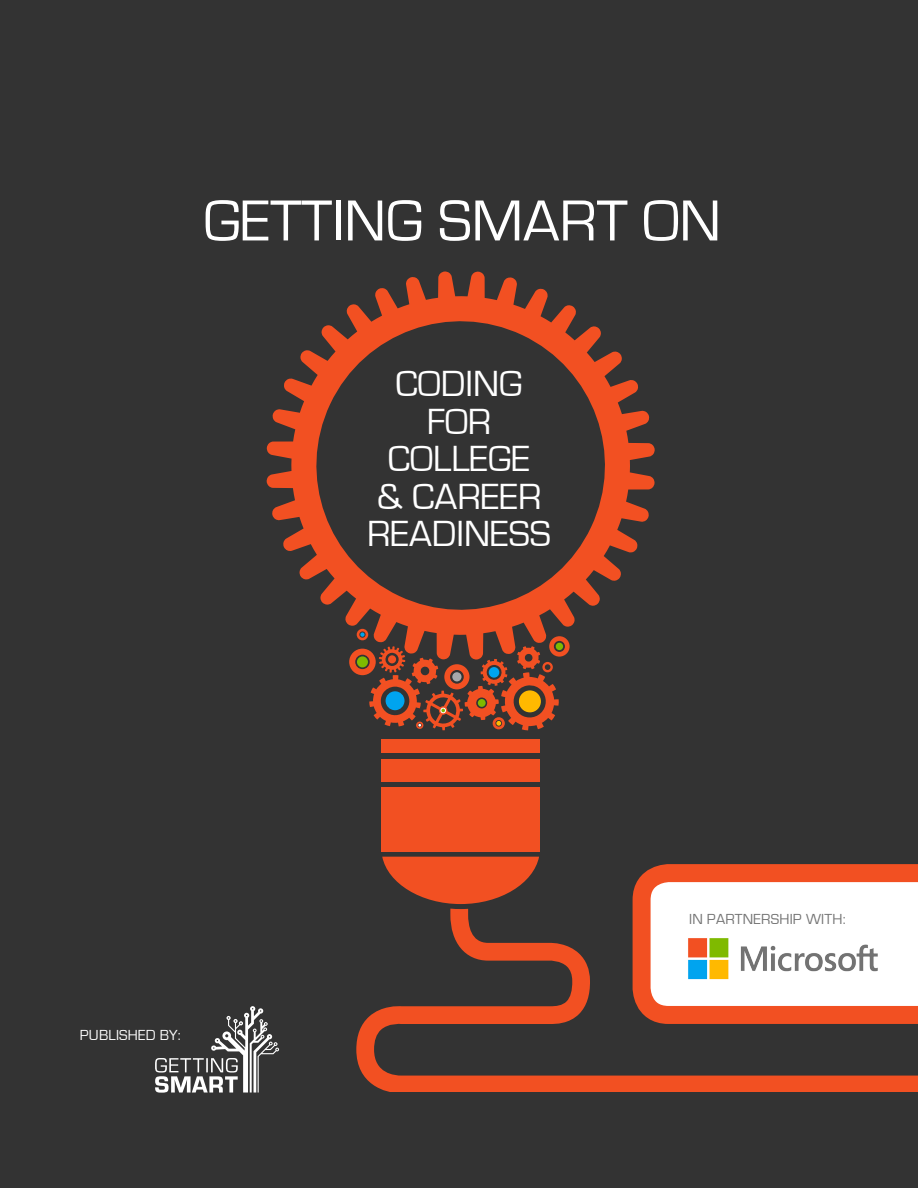
<style>
.page{position:relative;width:918px;height:1188px;background:#333}
.page>*{position:absolute;margin:0;border:0;box-sizing:border-box;transform-origin:0 0}
.t1{font:60px "Eurostile";color:#fff}
.t2{font:37.5px/37.5px "Eurostile";color:#fff;text-align:center}
.t3{font:15px "Eurostile";letter-spacing:.015em;color:#737373}
.t4{font:15px "Eurostile";letter-spacing:.015em;color:#fff}
</style>
<div class="page">
<svg style="left:356px;top:909px;width:562px;height:183px"></svg>
<svg style="left:267px;top:271px;width:388px;height:358px"></svg>
<div style="left:381px;top:740px;width:159px;height:13px;background:#f25022"></div>
<div style="left:381px;top:759px;width:159px;height:22px;background:#f25022"></div>
<div style="left:381px;top:787px;width:159px;height:64px;background:#f25022"></div>
<svg style="left:382px;top:857px;width:157px;height:47px"></svg>
<svg style="left:349px;top:629px;width:221px;height:101px"></svg>
<div style="left:386px;top:691px;width:19px;height:19px;background:#00a4ef;border-radius:50%"></div>
<div style="left:519px;top:690px;width:22px;height:22px;background:#ffb900;border-radius:50%"></div>
<svg style="left:624px;top:864px;width:294px;height:169px;background:#e0a99a"></svg>
<img style="left:688px;top:921px;width:202px;height:68px">
<svg style="left:155px;top:1006px;width:124px;height:87px"></svg>
<h1 class="t1" style="left:203px;top:188px;width:519px">GETTING SMART ON</h1>
<p class="t2" style="left:367px;top:366px;width:185px">CODING<br>FOR<br>COLLEGE<br>&amp; CAREER<br>READINESS</p>
<p class="t4" style="left:80px;top:1027px;width:102px">PUBLISHED BY:</p>
<p class="t3" style="left:689px;top:911px;width:158px">IN PARTNERSHIP WITH:</p>
</div>
